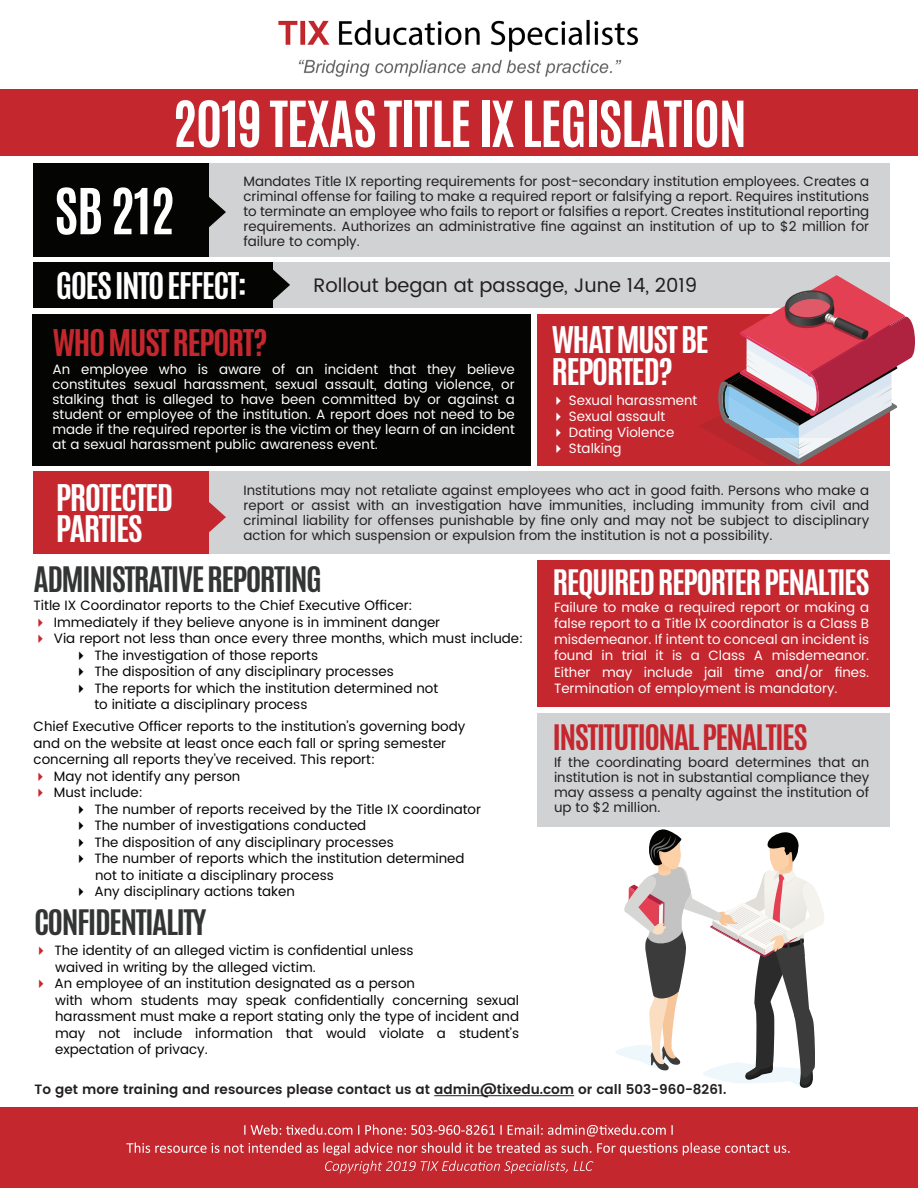
<style>
.page{position:relative;width:918px;height:1188px;background:#fff}
.page>*{position:absolute;margin:0;border:0;box-sizing:border-box;transform-origin:0 0}
.t1{font:700 53.85px "Antonio";letter-spacing:-.025em;color:#fff}
.t2{font:700 30.75px/31.5px "Antonio";letter-spacing:-.05em;color:#fff;scale:1.1 1}
.t3{font:700 30.75px "Antonio";letter-spacing:-.05em;color:#c4272e;scale:1.1 1}
.t4{font:700 29.4px "Antonio";letter-spacing:-.05em;color:#333434;scale:1.1 1}
.t5{font:700 29.4px "Antonio";letter-spacing:-.05em;color:#fff;scale:1.1 1}
.t6{font:700 29.4px "Antonio";letter-spacing:-.05em;color:#c4272e;scale:1.1 1}
.t7{font:19.5px "Poppins";color:#231f20}
.t8{font:13.5px/16.5px "Poppins";color:#040503}
.t9{font:13.5px/15px "Poppins";color:#231f20;text-align:justify}
.t10{font:13.5px/16.2px "Poppins";color:#fff;text-align:justify}
.t11{font:600 13.5px "Poppins";color:#231f20}
.s1{color:#c4272e}
</style>
<div class="page">
<div style="left:0;top:90px;width:918px;height:66px;background:#c4272e"></div>
<img style="left:278px;top:19px;width:360px;height:58px">
<div style="left:0;top:1107px;width:918px;height:81px;background:#c4272e"></div>
<div style="left:32px;top:314px;width:499px;height:152px;background:#040503"></div>
<div style="left:537px;top:314px;width:352px;height:152px;background:#c4272e"></div>
<div style="left:537px;top:560px;width:352px;height:147px;background:#c4272e"></div>
<div style="left:537px;top:714px;width:352px;height:113px;background:#d1d2d4"></div>
<svg style="left:616px;top:829px;width:208px;height:259px"></svg>
<div style="left:206px;top:164px;width:683px;height:93px;background:#d1d2d4"></div>
<div style="left:206px;top:472px;width:683px;height:82px;background:#d1d2d4"></div>
<div style="left:223px;top:262px;width:666px;height:46px;background:#d1d2d4"></div>
<div style="left:33px;top:164px;width:175px;height:93px;background:#040503"></div>
<svg style="left:208px;top:196px;width:18px;height:32px"></svg>
<div style="left:33px;top:262px;width:240px;height:46px;background:#040503"></div>
<svg style="left:273px;top:269px;width:17px;height:31px"></svg>
<div style="left:33px;top:472px;width:175px;height:82px;background:#c4272e"></div>
<svg style="left:208px;top:501px;width:18px;height:32px"></svg>
<svg style="left:251px;top:1124px;width:101px;height:11px"></svg>
<svg style="left:365px;top:1124px;width:137px;height:11px"></svg>
<svg style="left:508px;top:1124px;width:165px;height:12px"></svg>
<svg style="left:126px;top:1143px;width:93px;height:10px"></svg>
<svg style="left:225px;top:1143px;width:124px;height:12px"></svg>
<svg style="left:355px;top:1143px;width:37px;height:10px"></svg>
<svg style="left:398px;top:1143px;width:193px;height:10px"></svg>
<svg style="left:597px;top:1143px;width:193px;height:12px"></svg>
<svg style="left:325px;top:1161px;width:243px;height:12px"></svg>
<svg style="left:574px;top:1161px;width:19px;height:10px"></svg>
<hr style="left:434px;top:1095px;width:140px;height:1px;background:#231f20">
<svg style="left:700px;top:275px;width:215px;height:191px"></svg>
<h1 class="t1" style="left:172px;top:83px;width:576px">2019 TEXAS TITLE IX LEGISLATION</h1>
<p class="t9" style="left:243px;top:174px;width:627px">Mandates Title IX reporting requirements for post-secondary institution employees. Creates a criminal offense for failing to make a required report or falsifying a report. Requires institutions to terminate an employee who fails to report or falsifies a report. Creates institutional reporting requirements. Authorizes an administrative fine against an institution of up to $2 million for</p>
<h1 class="t1" style="left:54px;top:171px;width:122px">SB 212</h1>
<p class="t9" style="left:243px;top:234px;width:118px">failure to comply.</p>
<h2 class="t2" style="left:56px;top:271px;width:175px">GOES INTO EFFECT:</h2>
<h3 class="t7" style="left:313px;top:271px;width:385px">Rollout began at passage, June 14, 2019</h3>
<h2 class="t3" style="left:52px;top:319px;width:197px">WHO MUST REPORT?</h2>
<h2 class="t2" style="left:551px;top:325px;width:145px">WHAT MUST BE<br>REPORTED?</h2>
<p class="t10" style="left:52px;top:362px;width:464px;line-height:15px">An employee who is aware of an incident that they believe constitutes sexual harassment, sexual assault, dating violence, or stalking that is alleged to have been committed by or against a student or employee of the institution. A report does not need to be made if the required reporter is the victim or they learn of an incident at a sexual harassment public awareness event.</p>
<p class="t10" style="left:551px;top:392px;width:148px">✔ Sexual harassment</p>
<p class="t10" style="left:551px;top:409px;width:115px">✔ Sexual assault</p>
<p class="t10" style="left:551px;top:425px;width:124px">✔ Dating Violence</p>
<p class="t10" style="left:551px;top:441px;width:72px">✔ Stalking</p>
<h2 class="t2" style="left:56px;top:482px;width:108px">PROTECTED<br>PARTIES</h2>
<p class="t9" style="left:243px;top:483px;width:627px">Institutions may not retaliate against employees who act in good faith. Persons who make a report or assist with an investigation have immunities, including immunity from civil and criminal liability for offenses punishable by fine only and may not be subject to disciplinary action for which suspension or expulsion from the institution is not a possibility.</p>
<h3 class="t4" style="left:34px;top:557px;width:263px">ADMINISTRATIVE REPORTING</h3>
<p class="t8" style="left:34px;top:598px;width:381px">Title IX Coordinator reports to the Chief Executive Officer:</p>
<p class="t8" style="left:34px;top:614px;width:408px"><span class="s1">✔</span> Immediately if they believe anyone is in imminent danger</p>
<p class="t8" style="left:34px;top:631px;width:491px"><span class="s1">✔</span> Via report not less than once every three months, which must include:</p>
<p class="t8" style="left:74px;top:647px;width:246px">✔ The investigation of those reports</p>
<p class="t8" style="left:74px;top:664px;width:321px">✔ The disposition of any disciplinary processes</p>
<p class="t8" style="left:94px;top:680px;width:345px;text-indent:-20px">✔ The reports for which the institution determined not to initiate a disciplinary process</p>
<p class="t8" style="left:34px;top:719px;width:433px">Chief Executive Officer reports to the institution’s governing body and on the website at least once each fall or spring semester concerning all reports they’ve received. This report:</p>
<p class="t8" style="left:34px;top:768px;width:208px"><span class="s1">✔</span> May not identify any person</p>
<p class="t8" style="left:34px;top:785px;width:111px"><span class="s1">✔</span> Must include:</p>
<p class="t8" style="left:74px;top:801px;width:409px">✔ The number of reports received by the Title IX coordinator</p>
<p class="t8" style="left:74px;top:818px;width:294px">✔ The number of investigations conducted</p>
<p class="t8" style="left:74px;top:834px;width:321px">✔ The disposition of any disciplinary processes</p>
<p class="t8" style="left:95px;top:851px;width:371px;text-indent:-21px">✔ The number of reports which the institution determined not to initiate a disciplinary process</p>
<p class="t8" style="left:74px;top:884px;width:222px">✔ Any disciplinary actions taken</p>
<h3 class="t4" style="left:34px;top:901px;width:158px">CONFIDENTIALITY</h3>
<p class="t8" style="left:55px;top:943px;width:360px;text-indent:-21px"><span class="s1">✔</span> The identity of an alleged victim is confidential unless waived in writing by the alleged victim.</p>
<p class="t8" style="left:55px;top:976px;width:465px;text-indent:-21px"><span class="s1">✔</span> An employee of an institution designated as a person<br>with whom students may speak confidentially concerning sexual harassment must make a report stating only the type of incident and may not include information that would violate a student’s expectation of privacy.</p>
<h3 class="t5" style="left:553px;top:560px;width:290px">REQUIRED REPORTER PENALTIES</h3>
<p class="t10" style="left:554px;top:599px;width:317px">Failure to make a required report or making a false report to a Title IX coordinator is a Class B misdemeanor. If intent to conceal an incident is found in trial it is a Class A misdemeanor.<br>Either may include jail time and/or fines.<br>Termination of employment is mandatory.</p>
<h3 class="t6" style="left:553px;top:715px;width:234px">INSTITUTIONAL PENALTIES</h3>
<p class="t9" style="left:554px;top:755px;width:317px">If the coordinating board determines that an institution is not in substantial compliance they may assess a penalty against the institution of up to $2 million.</p>
<p class="t11" style="left:35px;top:1079px;width:693px">To get more training and resources please contact us at admin@tixedu.com or call 503-960-8261.</p>
</div>
